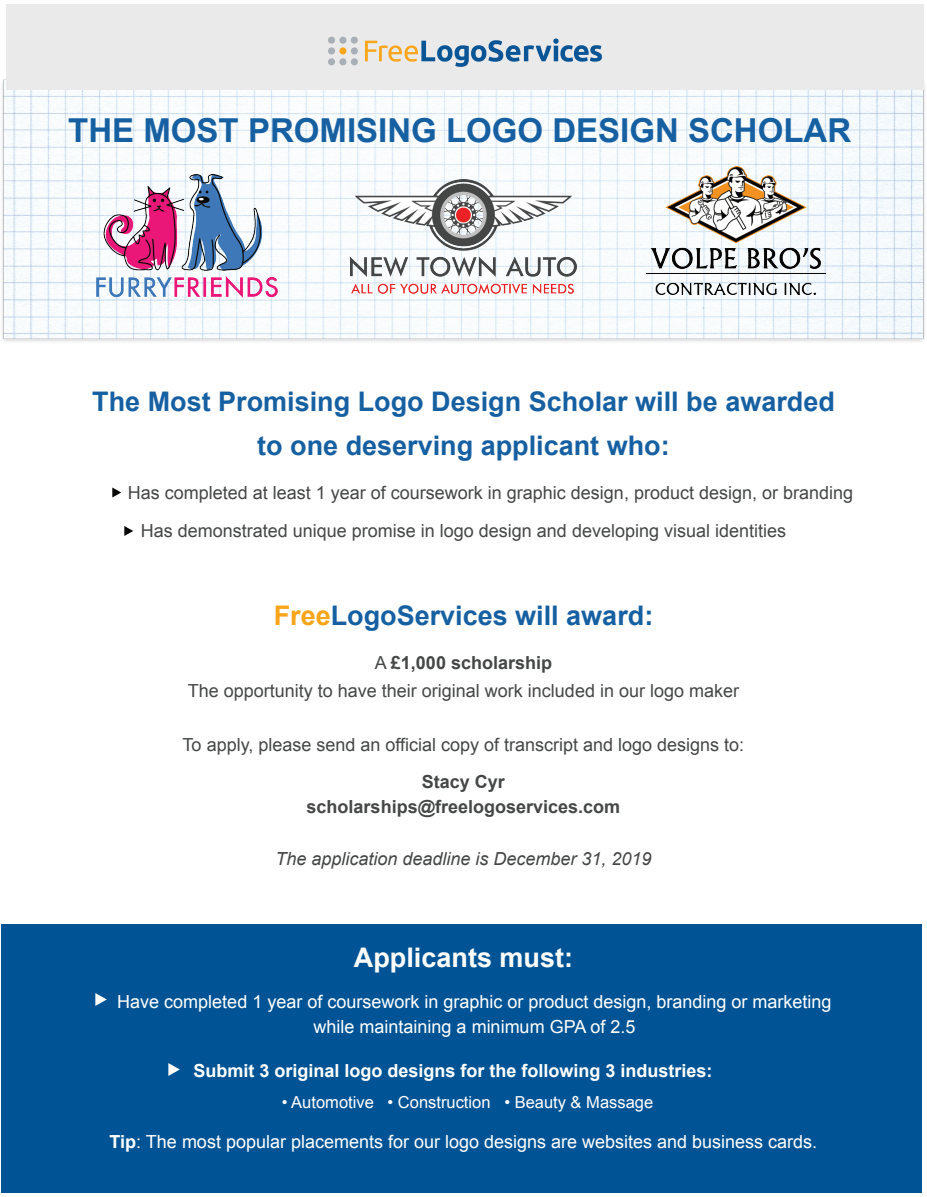
<style>
.page{position:relative;width:927px;height:1197px;background:#fff}
.page>*{position:absolute;margin:0;border:0;box-sizing:border-box;transform-origin:0 0}
.t1{font:700 33px "Arial";color:#1660a2}
.t2{font:700 27px/44.2px "Arial";color:#1660a2;text-align:center}
.t3{font:700 27px "Arial";color:#fff}
.t4{font:18px/37.5px "Arial";color:#454646}
.t5{font:18px/25.5px "Arial";color:#fff;text-align:center}
.t6{font:700 18px "Arial";color:#fff}
.t7{font:700 18px/24.8px "Arial";color:#454646;text-align:center}
.t8{font:italic 18px "Arial";color:#454646}
.t9{font:16.5px "Arial";color:#fff}
.s1{color:#f9a51b}
.s2{font-weight:700}
</style>
<div class="page">
<img style="left:2px;top:79px;width:923px;height:263px">
<img style="left:646px;top:166px;width:179px;height:129px">
<img style="left:97px;top:175px;width:181px;height:122px">
<img style="left:350px;top:180px;width:226px;height:114px">
<div style="left:2px;top:924px;width:920px;height:268px;background:#005495"></div>
<svg style="left:95px;top:993px;width:12px;height:13px"></svg>
<svg style="left:112px;top:488px;width:9px;height:9px"></svg>
<svg style="left:124px;top:526px;width:9px;height:10px"></svg>
<svg style="left:168px;top:1063px;width:12px;height:13px"></svg>
<div style="left:6px;top:4px;width:918px;height:86px;background:#eaeaea"></div>
<div style="left:328px;top:37px;width:7px;height:7px;background:#a9afb6;border-radius:50%"></div>
<div style="left:328px;top:47px;width:7px;height:7px;background:#a9afb6;border-radius:50%"></div>
<div style="left:328px;top:58px;width:7px;height:7px;background:#a9afb6;border-radius:50%"></div>
<div style="left:339px;top:37px;width:7px;height:7px;background:#a9afb6;border-radius:50%"></div>
<div style="left:339px;top:47px;width:7px;height:7px;background:#f9a61c;border-radius:50%"></div>
<div style="left:339px;top:58px;width:7px;height:7px;background:#a9afb6;border-radius:50%"></div>
<div style="left:351px;top:37px;width:7px;height:7px;background:#a9afb6;border-radius:50%"></div>
<div style="left:351px;top:47px;width:7px;height:7px;background:#a9afb6;border-radius:50%"></div>
<div style="left:351px;top:58px;width:7px;height:7px;background:#a9afb6;border-radius:50%"></div>
<svg style="left:365px;top:39px;width:237px;height:28px"></svg>
<h1 class="t1" style="left:68px;top:108px;width:784px">THE MOST PROMISING LOGO DESIGN SCHOLAR</h1>
<h2 class="t2" style="left:92px;top:380px;width:744px">The Most Promising Logo Design Scholar will be awarded to one deserving applicant who:</h2>
<p class="t4" style="left:141px;top:474px;width:714px;text-indent:-13px">Has completed at least 1 year of coursework in graphic design, product design, or branding<br>Has demonstrated unique promise in logo design and developing visual identities</p>
<h2 class="t2" style="left:274px;top:594px;width:381px"><span class="s1">Free</span>LogoServices will award:</h2>
<p class="t4" style="left:188px;top:648px;width:553px;line-height:28.5px;text-align:center">A <span class="s2">£1,000 scholarship<br></span>The opportunity to have their original work included in our logo maker</p>
<p class="t4" style="left:183px;top:726px;width:563px">To apply, please send an official copy of transcript and logo designs to:</p>
<p class="t7" style="left:307px;top:770px;width:315px">Stacy Cyr scholarships@freelogoservices.com</p>
<p class="t8" style="left:275px;top:847px;width:378px">The application deadline is December 31, 2019</p>
<h2 class="t3" style="left:354px;top:939px;width:221px">Applicants must:</h2>
<p class="t5" style="left:117px;top:989px;width:716px">Have completed 1 year of coursework in graphic or product design, branding or marketing while maintaining a minimum GPA of 2.5</p>
<p class="t6" style="left:193px;top:1058px;width:521px">Submit 3 original logo designs for the following 3 industries:</p>
<p class="t9" style="left:282px;top:1091px;width:373px">• Automotive • Construction • Beauty &amp; Massage</p>
<p class="t5" style="left:110px;top:1129px;width:709px"><span class="s2">Tip</span>: The most popular placements for our logo designs are websites and business cards.</p>
</div>
